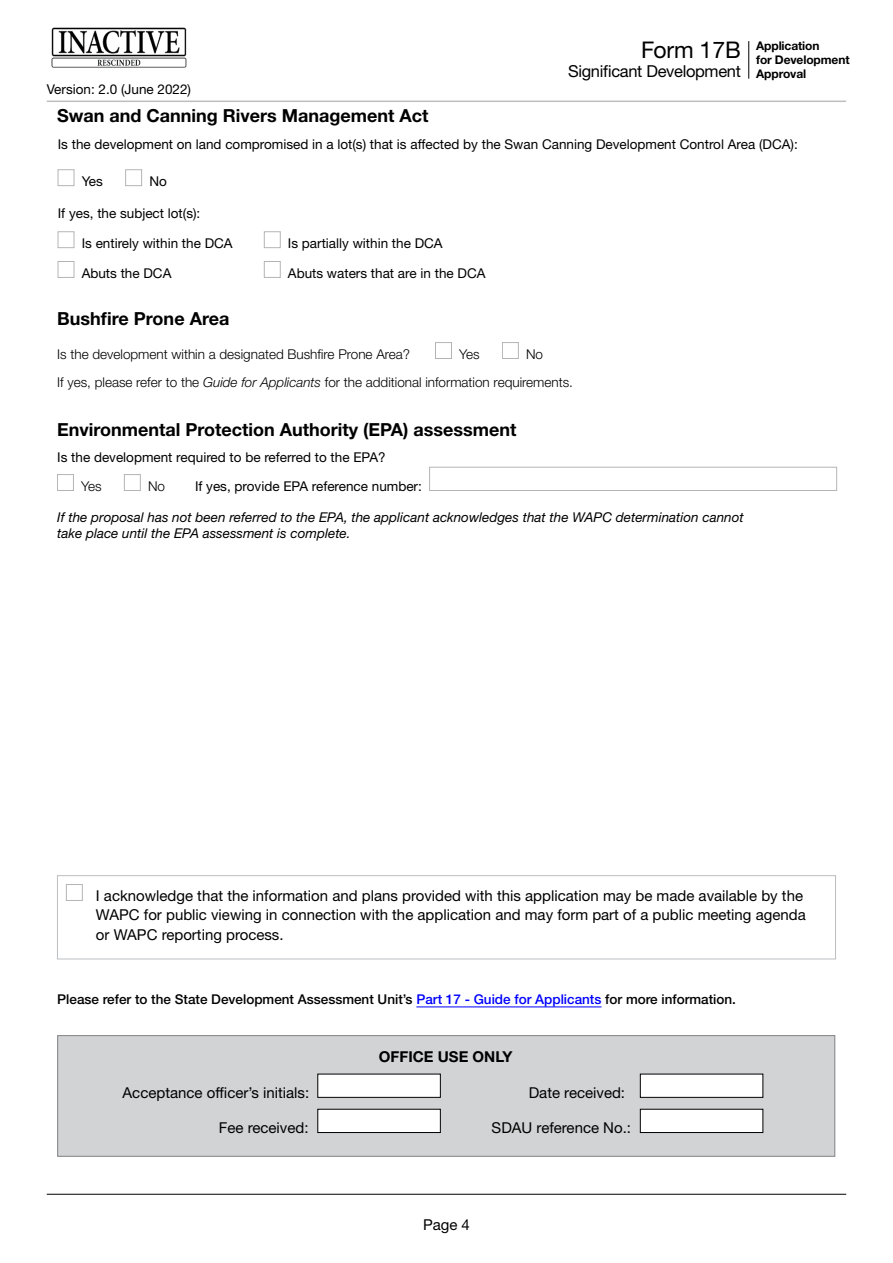
<style>
.page{position:relative;width:893px;height:1263px;background:#fff}
.page>*{position:absolute;margin:0;border:0;box-sizing:border-box;transform-origin:0 0}
.t1{font:22.95px "Helvetica Neue LT Std";color:#000}
.t2{font:700 18px "Helvetica Neue LT Std";color:#000}
.t3{font:16.5px "Helvetica Neue LT Std";letter-spacing:-.02em;color:#000}
.t4{font:15px/19.5px "Helvetica Neue LT Std";color:#000}
.t5{font:700 15px "Helvetica Neue LT Std";color:#000}
.t6{font:13.5px/29.5px "Helvetica Neue LT Std";color:#000}
.t7{font:300 13.5px/28.5px "Helvetica Neue LT Std";color:#000}
.t8{font:italic 13.5px/15.8px "Helvetica Neue LT Std";color:#000}
.t9{font:500 13.5px "Helvetica Neue LT Std";color:#000}
.t10{font:700 12px/14.4px "Helvetica Neue LT Std";letter-spacing:-.01em;color:#000}
.s1{font-style:italic}
.s2{color:#00f}
</style>
<div class="page">
<hr style="left:748px;top:41px;width:1px;height:38px;background:#000">
<hr style="left:47px;top:101px;width:799px;height:1px;background:#bcbec0">
<hr style="left:47px;top:1194px;width:799px;height:1px;background:#000">
<img style="left:51px;top:27px;width:136px;height:41px">
<div style="left:57px;top:1035px;width:778px;height:122px;background:#d1d3d4;border:1px solid #808285"></div>
<div style="left:318px;top:1074px;width:122px;height:23px;background:#fff"></div>
<div style="left:640px;top:1074px;width:123px;height:23px;background:#fff"></div>
<div style="left:318px;top:1109px;width:122px;height:23px;background:#fff"></div>
<div style="left:318px;top:1109px;width:123px;height:24px;border:1px solid #000"></div>
<div style="left:640px;top:1109px;width:123px;height:23px;background:#fff"></div>
<div style="left:640px;top:1109px;width:123px;height:24px;border:1px solid #000"></div>
<div style="left:57px;top:875px;width:779px;height:84px;border:1px solid #bcbec0"></div>
<hr style="left:416px;top:1007px;width:185px;height:1px;background:#00f">
<p class="t6" style="left:47px;top:74px;width:146px">Version: 2.0 (June 2022)</p>
<h1 class="t1" style="left:641px;top:36px;width:101px">Form 17B</h1>
<p class="t3" style="left:568px;top:62px;width:174px">Significant Development</p>
<p class="t10" style="left:756px;top:38px;width:95px">Application<br>for Development<br>Approval</p>
<h2 class="t2" style="left:57px;top:105px;width:373px">Swan and Canning Rivers Management Act</h2>
<p class="t6" style="left:58px;top:129px;width:741px">Is the development on land compromised in a lot(s) that is affected by the Swan Canning Development Control Area (DCA):</p>
<p class="t6" style="left:82px;top:166px;width:23px">Yes</p>
<p class="t6" style="left:149px;top:166px;width:19px">No</p>
<p class="t6" style="left:82px;top:199px;width:153px;text-indent:-24px">If yes, the subject lot(s):<br>Is entirely within the DCA</p>
<p class="t6" style="left:288px;top:228px;width:156px">Is partially within the DCA</p>
<p class="t6" style="left:82px;top:258px;width:91px">Abuts the DCA</p>
<p class="t6" style="left:288px;top:258px;width:199px">Abuts waters that are in the DCA</p>
<h2 class="t2" style="left:57px;top:308px;width:174px">Bushfire Prone Area</h2>
<p class="t7" style="left:57px;top:339px;width:354px">Is the development within a designated Bushfire Prone Area?</p>
<p class="t7" style="left:459px;top:339px;width:22px">Yes</p>
<p class="t7" style="left:57px;top:339px;width:517px;text-indent:469px">No<br>If yes, please refer to the <span class="s1">Guide for Applicants</span> for the additional information requirements.</p>
<h2 class="t2" style="left:57px;top:418px;width:461px">Environmental Protection Authority (EPA) assessment</h2>
<p class="t6" style="left:57px;top:442px;width:330px">Is the development required to be referred to the EPA?</p>
<p class="t7" style="left:81px;top:471px;width:22px">Yes</p>
<p class="t7" style="left:148px;top:471px;width:19px">No</p>
<p class="t6" style="left:195px;top:471px;width:228px">If yes, provide EPA reference number:</p>
<p class="t8" style="left:57px;top:509px;width:688px">If the proposal has not been referred to the EPA, the applicant acknowledges that the WAPC determination cannot take place until the EPA assessment is complete.</p>
<p class="t4" style="left:96px;top:885px;width:711px">I acknowledge that the information and plans provided with this application may be made available by the<br>WAPC for public viewing in connection with the application and may form part of a public meeting agenda or WAPC reporting process.</p>
<p class="t9" style="left:57px;top:991px;width:680px">Please refer to the State Development Assessment Unit’s <span class="s2">Part 17 - Guide for Applicants</span> for more information.</p>
<p class="t5" style="left:379px;top:1048px;width:135px">OFFICE USE ONLY</p>
<p class="t4" style="left:123px;top:1082px;width:188px">Acceptance officer’s initials:</p>
<p class="t4" style="left:529px;top:1082px;width:98px">Date received:</p>
<p class="t4" style="left:219px;top:1117px;width:91px">Fee received:</p>
<p class="t4" style="left:492px;top:1117px;width:141px">SDAU reference No.:</p>
<p class="t4" style="left:423px;top:1215px;width:48px">Page 4</p>
</div>
